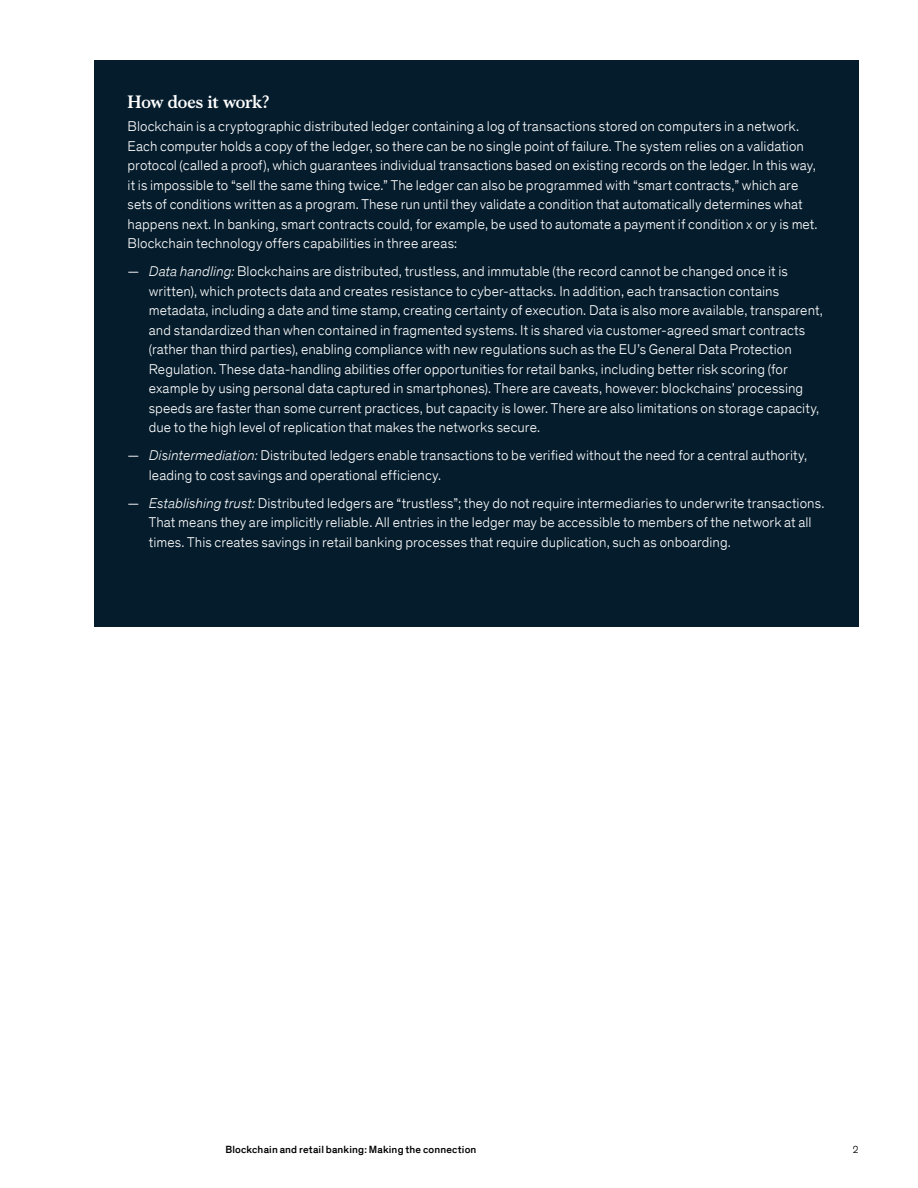
<style>
.page{position:relative;width:918px;height:1188px;background:#fff}
.page>*{position:absolute;margin:0;border:0;box-sizing:border-box;transform-origin:0 0}
.Body_heading___Level{font:700 18px "Bower";letter-spacing:-.015em;color:#fff}
.Body_text_white{font:300 14.25px/19.5px "Theinhardt Pan TT";letter-spacing:.005em;color:#fff}
.t1{font:500 10.5px "Theinhardt Pan TT";letter-spacing:.015em;color:#000}
.t2{font:300 10.5px "Theinhardt Pan TT";color:#000}
.s1{font-style:italic}
</style>
<div class="page">
<div style="left:94px;top:60px;width:764px;height:567px;background:#051c2c"></div>
<h3 class="Body_heading___Level" style="left:128px;top:88px;width:143px">How does it work?</h3>
<p class="Body_text_white" style="left:128px;top:116px;width:692px">Blockchain is a cryptographic distributed ledger containing a log of transactions stored on computers in a network.<br>Each computer holds a copy of the ledger, so there can be no single point of failure. The system relies on a validation protocol (called a proof), which guarantees individual transactions based on existing records on the ledger. In this way, it is impossible to “sell the same thing twice.” The ledger can also be programmed with “smart contracts,” which are sets of conditions written as a program. These run until they validate a condition that automatically determines what happens next. In banking, smart contracts could, for example, be used to automate a payment if condition x or y is met.<br>Blockchain technology offers capabilities in three areas:</p>
<p class="Body_text_white" style="left:149px;top:261px;width:675px;text-indent:-21px">— <span class="s1">Data handling:</span> Blockchains are distributed, trustless, and immutable (the record cannot be changed once it is written), which protects data and creates resistance to cyber-attacks. In addition, each transaction contains metadata, including a date and time stamp, creating certainty of execution. Data is also more available, transparent, and standardized than when contained in fragmented systems. It is shared via customer-agreed smart contracts (rather than third parties), enabling compliance with new regulations such as the EU’s General Data Protection Regulation. These data-handling abilities offer opportunities for retail banks, including better risk scoring (for example by using personal data captured in smartphones). There are caveats, however: blockchains’ processing speeds are faster than some current practices, but capacity is lower. There are also limitations on storage capacity, due to the high level of replication that makes the networks secure.</p>
<p class="Body_text_white" style="left:149px;top:445px;width:660px;text-indent:-21px">— <span class="s1">Disintermediation:</span> Distributed ledgers enable transactions to be verified without the need for a central authority, leading to cost savings and operational efficiency.</p>
<p class="Body_text_white" style="left:149px;top:493px;width:677px;text-indent:-21px">— <span class="s1">Establishing trust:</span> Distributed ledgers are “trustless”; they do not require intermediaries to underwrite transactions.<br>That means they are implicitly reliable. All entries in the ledger may be accessible to members of the network at all times. This creates savings in retail banking processes that require duplication, such as onboarding.</p>
<p class="t1" style="left:225px;top:1142px;width:253px">Blockchain and retail banking: Making the connection</p>
<p class="t2" style="left:853px;top:1142px;width:7px">2</p>
</div>
